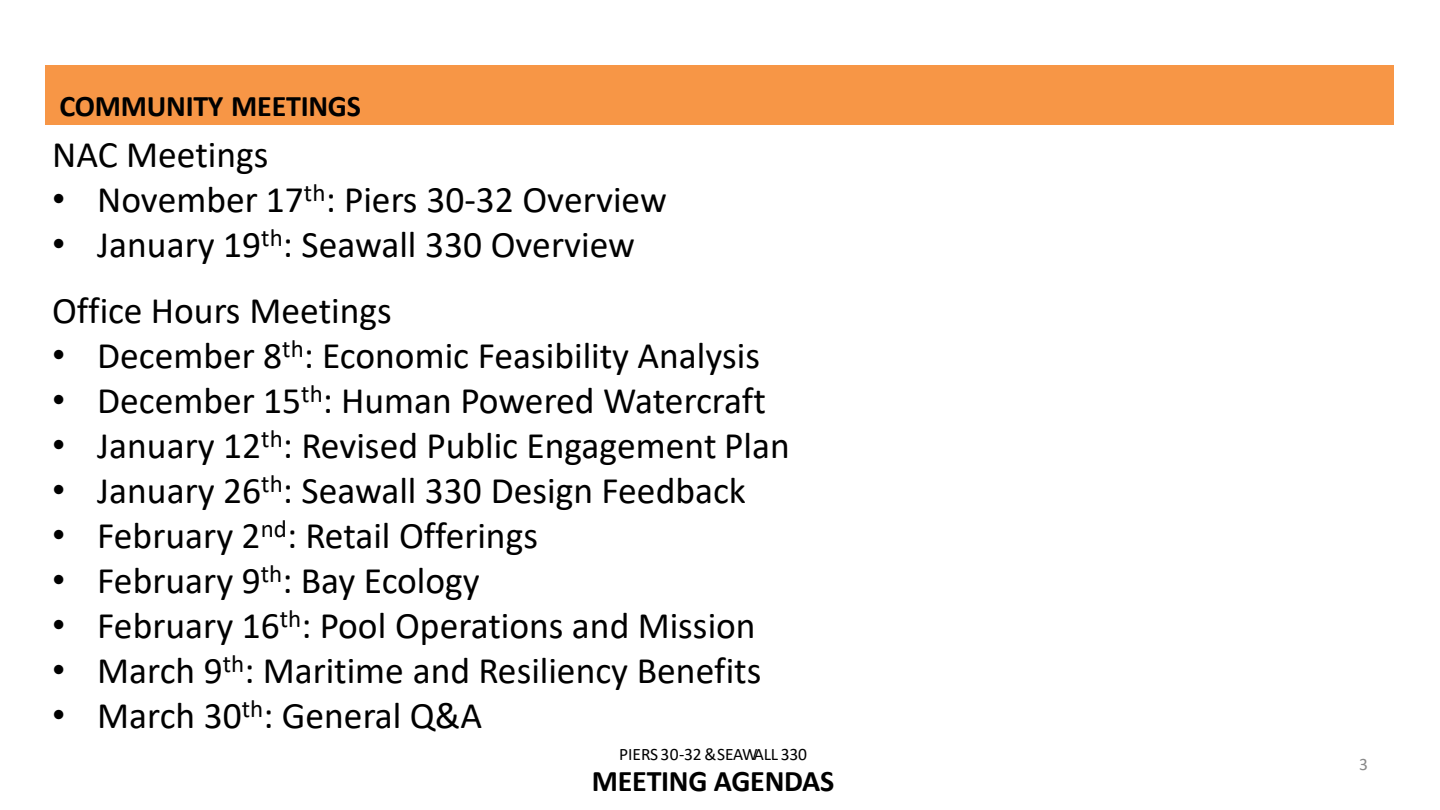
<style>
.page{position:relative;width:1440px;height:810px;background:#fff}
.page>*{position:absolute;margin:0;border:0;box-sizing:border-box;transform-origin:0 0}
.t1{font:37.5px "Calibri";color:#000}
.t2{font:700 30px "Calibri";letter-spacing:-.01em;color:#000}
.t3{font:17.5px "Calibri";letter-spacing:-.005em;color:#000}
.t4{font:17.5px "Calibri";color:#898989}
.s1{font-family:"Arial"}
</style>
<div class="page">
<div style="left:46px;top:65px;width:1348px;height:60px;background:#f79646"></div>
<p class="t2" style="left:59px;top:85px;width:303px">COMMUNITY MEETINGS</p>
<p class="t1" style="left:52px;top:129px;width:218px">NAC Meetings</p>
<p class="t1" style="left:52px;top:174px;width:616px"><span class="s1">•</span> November 17<sup>th</sup>: Piers 30-32 Overview</p>
<p class="t1" style="left:52px;top:219px;width:584px"><span class="s1">•</span> January 19<sup>th</sup>: Seawall 330 Overview</p>
<p class="t1" style="left:52px;top:285px;width:341px">Office Hours Meetings</p>
<p class="t1" style="left:52px;top:330px;width:709px"><span class="s1">•</span> December 8<sup>th</sup>: Economic Feasibility Analysis</p>
<p class="t1" style="left:52px;top:375px;width:715px"><span class="s1">•</span> December 15<sup>th</sup>: Human Powered Watercraft</p>
<p class="t1" style="left:52px;top:420px;width:739px"><span class="s1">•</span> January 12<sup>th</sup>: Revised Public Engagement Plan</p>
<p class="t1" style="left:52px;top:465px;width:695px"><span class="s1">•</span> January 26<sup>th</sup>: Seawall 330 Design Feedback</p>
<p class="t1" style="left:52px;top:510px;width:487px"><span class="s1">•</span> February 2<sup>nd</sup>: Retail Offerings</p>
<p class="t1" style="left:52px;top:555px;width:429px"><span class="s1">•</span> February 9<sup>th</sup>: Bay Ecology</p>
<p class="t1" style="left:52px;top:600px;width:705px"><span class="s1">•</span> February 16<sup>th</sup>: Pool Operations and Mission</p>
<p class="t1" style="left:52px;top:645px;width:711px"><span class="s1">•</span> March 9<sup>th</sup>: Maritime and Resiliency Benefits</p>
<p class="t1" style="left:52px;top:690px;width:431px"><span class="s1">•</span> March 30<sup>th</sup>: General Q&amp;A</p>
<p class="t3" style="left:619px;top:742px;width:190px">PIERS30-32 &amp;SEAWALL 330</p>
<p class="t2" style="left:592px;top:760px;width:244px">MEETING AGENDAS</p>
<p class="t4" style="left:1359px;top:752px;width:10px">3</p>
</div>
